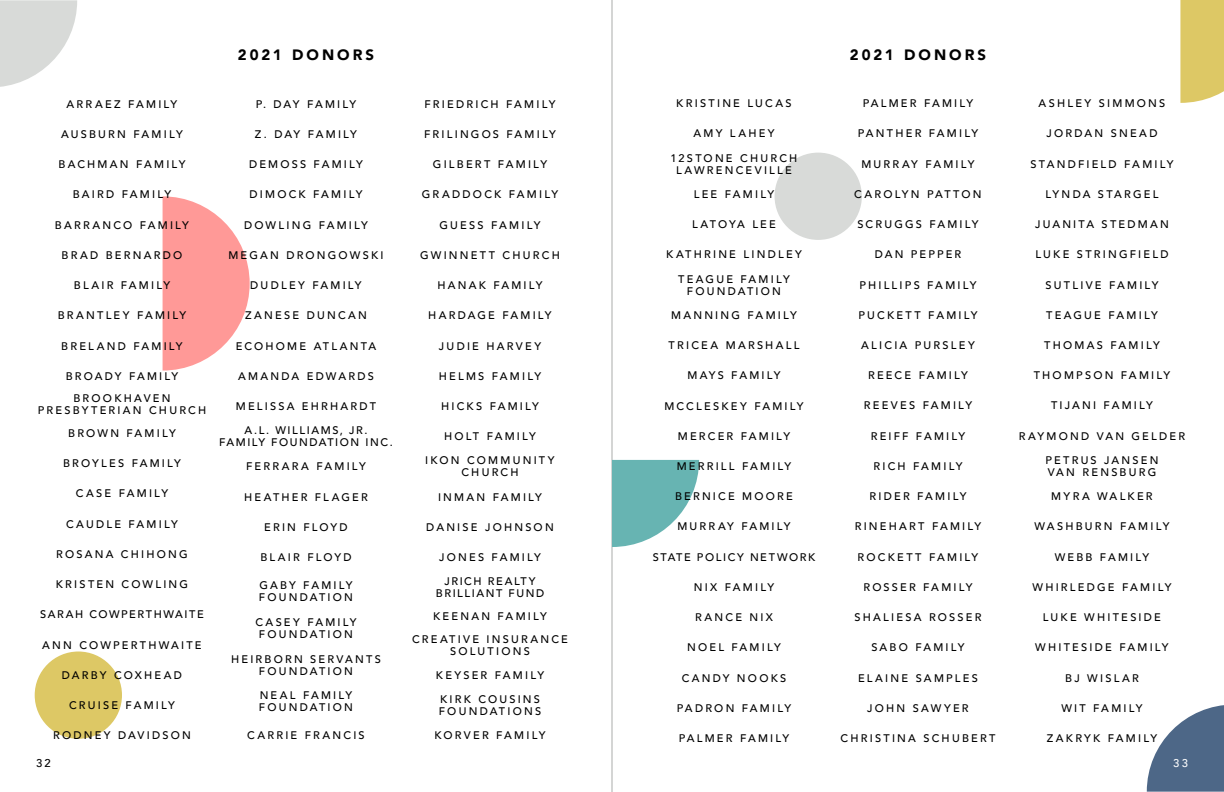
<style>
.page{position:relative;width:1224px;height:792px;background:#fff}
.page>*{position:absolute;margin:0;border:0;box-sizing:border-box;transform-origin:0 0}
.t1{font:900 15px "Avenir";letter-spacing:.2em;color:#000}
.t2{font:500 11.3px "Avenir";color:#000}
.t3{font:500 11.3px "Avenir";color:#fff}
.t4{font:500 11px/12px "Avenir";letter-spacing:.2em;color:#000;text-align:center}
.t5{font:500 11px/12px "Avenir";letter-spacing:.14em;color:#000;text-align:center}
.t6{font:500 11px/12px "Avenir";letter-spacing:.145em;color:#000;text-align:center}
.t7{font:500 11px "Avenir";letter-spacing:.17em;color:#000}
.t8{font:500 11px "Avenir";letter-spacing:.18em;color:#000}
</style>
<div class="page">
<hr style="left:612px;top:0;width:1px;height:792px;background:#c7c9c7">
<svg style="left:163px;top:196px;width:87px;height:175px"></svg>
<div style="left:35px;top:652px;width:87px;height:87px;background:#ddc865;border-radius:50%"></div>
<svg style="left:0;top:0;width:77px;height:87px"></svg>
<div style="left:1180px;top:0;width:44px;height:103px;background:#ddc865"></div>
<div style="left:775px;top:153px;width:87px;height:87px;background:#d8dad8;border-radius:50%"></div>
<svg style="left:612px;top:460px;width:87px;height:87px"></svg>
<svg style="left:1147px;top:705px;width:77px;height:87px"></svg>
<h1 class="t1" style="left:238px;top:42px;width:138px">2021 DONORS</h1>
<p class="t4" style="left:67px;top:97px;width:112px">ARRAEZ FAMILY</p>
<p class="t4" style="left:61px;top:127px;width:123px">AUSBURN FAMILY</p>
<p class="t4" style="left:59px;top:158px;width:128px">BACHMAN FAMILY</p>
<p class="t4" style="left:73px;top:188px;width:100px">BAIRD FAMILY</p>
<p class="t4" style="left:55px;top:218px;width:136px">BARRANCO FAMILY</p>
<p class="t4" style="left:62px;top:248px;width:122px">BRAD BERNARDO</p>
<p class="t4" style="left:74px;top:279px;width:98px">BLAIR FAMILY</p>
<p class="t4" style="left:58px;top:309px;width:130px">BRANTLEY FAMILY</p>
<p class="t4" style="left:61px;top:339px;width:123px">BRELAND FAMILY</p>
<p class="t4" style="left:66px;top:364px;width:114px;line-height:22.6px">BROADY FAMILY<br>BROOKHAVEN</p>
<p class="t4" style="left:38px;top:399px;width:170px;line-height:22.6px">PRESBYTERIAN CHURCH<br>BROWN FAMILY</p>
<p class="t4" style="left:63px;top:457px;width:119px">BROYLES FAMILY</p>
<p class="t4" style="left:76px;top:487px;width:94px">CASE FAMILY</p>
<p class="t4" style="left:66px;top:517px;width:113px">CAUDLE FAMILY</p>
<p class="t4" style="left:56px;top:548px;width:133px">ROSANA CHIHONG</p>
<p class="t4" style="left:56px;top:578px;width:134px">KRISTEN COWLING</p>
<p class="t5" style="left:40px;top:608px;width:165px">SARAH COWPERTHWAITE</p>
<p class="t4" style="left:42px;top:638px;width:161px">ANN COWPERTHWAITE</p>
<p class="t4" style="left:62px;top:668px;width:122px">DARBY COXHEAD</p>
<p class="t4" style="left:69px;top:699px;width:107px">CRUISE FAMILY</p>
<p class="t4" style="left:53px;top:729px;width:139px">RODNEY DAVIDSON</p>
<p class="t7" style="left:256px;top:94px;width:102px">P. DAY FAMILY</p>
<p class="t7" style="left:255px;top:124px;width:104px">Z. DAY FAMILY</p>
<p class="t4" style="left:249px;top:158px;width:115px">DEMOSS FAMILY</p>
<p class="t4" style="left:249px;top:188px;width:115px">DIMOCK FAMILY</p>
<p class="t4" style="left:244px;top:218px;width:125px">DOWLING FAMILY</p>
<p class="t4" style="left:228px;top:248px;width:157px">MEGAN DRONGOWSKI</p>
<p class="t4" style="left:250px;top:279px;width:113px">DUDLEY FAMILY</p>
<p class="t4" style="left:245px;top:309px;width:123px">ZANESE DUNCAN</p>
<p class="t4" style="left:236px;top:339px;width:142px">ECOHOME ATLANTA</p>
<p class="t4" style="left:238px;top:369px;width:137px">AMANDA EDWARDS</p>
<p class="t4" style="left:236px;top:400px;width:142px">MELISSA EHRHARDT</p>
<p class="t5" style="left:219px;top:424px;width:175px">A.L. WILLIAMS, JR.<br>FAMILY FOUNDATION INC.</p>
<p class="t4" style="left:246px;top:460px;width:121px">FERRARA FAMILY</p>
<p class="t4" style="left:244px;top:490px;width:125px">HEATHER FLAGER</p>
<p class="t4" style="left:264px;top:521px;width:85px">ERIN FLOYD</p>
<p class="t4" style="left:260px;top:551px;width:93px">BLAIR FLOYD</p>
<p class="t4" style="left:259px;top:578px;width:96px;text-align:left">GABY FAMILY<br>FOUNDATION</p>
<p class="t4" style="left:255px;top:615px;width:103px">CASEY FAMILY<br>FOUNDATION</p>
<p class="t4" style="left:231px;top:652px;width:151px">HEIRBORN SERVANTS<br>FOUNDATION</p>
<p class="t4" style="left:259px;top:689px;width:96px;text-align:left">NEAL FAMILY<br>FOUNDATION</p>
<p class="t4" style="left:247px;top:729px;width:119px">CARRIE FRANCIS</p>
<p class="t4" style="left:425px;top:97px;width:132px">FRIEDRICH FAMILY</p>
<p class="t4" style="left:424px;top:127px;width:133px">FRILINGOS FAMILY</p>
<p class="t4" style="left:433px;top:158px;width:116px">GILBERT FAMILY</p>
<p class="t4" style="left:422px;top:188px;width:138px">GRADDOCK FAMILY</p>
<p class="t4" style="left:440px;top:218px;width:102px">GUESS FAMILY</p>
<p class="t4" style="left:420px;top:248px;width:141px">GWINNETT CHURCH</p>
<p class="t4" style="left:437px;top:279px;width:107px">HANAK FAMILY</p>
<p class="t4" style="left:428px;top:309px;width:125px">HARDAGE FAMILY</p>
<p class="t4" style="left:439px;top:339px;width:104px">JUDIE HARVEY</p>
<p class="t4" style="left:439px;top:369px;width:104px">HELMS FAMILY</p>
<p class="t4" style="left:441px;top:400px;width:99px">HICKS FAMILY</p>
<p class="t4" style="left:444px;top:430px;width:93px">HOLT FAMILY</p>
<p class="t4" style="left:425px;top:454px;width:131px">IKON COMMUNITY<br>CHURCH</p>
<p class="t4" style="left:438px;top:490px;width:106px">INMAN FAMILY</p>
<p class="t4" style="left:426px;top:521px;width:129px">DANISE JOHNSON</p>
<p class="t4" style="left:439px;top:551px;width:103px">JONES FAMILY</p>
<p class="t6" style="left:436px;top:575px;width:110px">JRICH REALTY<br>BRILLIANT FUND</p>
<p class="t4" style="left:412px;top:604px;width:158px;line-height:22.6px">KEENAN FAMILY<br>CREATIVE INSURANCE</p>
<p class="t4" style="left:450px;top:644px;width:81px">SOLUTIONS</p>
<p class="t4" style="left:436px;top:668px;width:110px">KEYSER FAMILY</p>
<p class="t4" style="left:439px;top:693px;width:104px;text-align:left">KIRK COUSINS<br>FOUNDATIONS</p>
<p class="t4" style="left:435px;top:729px;width:112px">KORVER FAMILY</p>
<p class="t4" style="left:676px;top:97px;width:117px">KRISTINE LUCAS</p>
<p class="t4" style="left:693px;top:127px;width:83px">AMY LAHEY</p>
<p class="t4" style="left:671px;top:151px;width:128px">12STONE CHURCH<br>LAWRENCEVILLE</p>
<p class="t4" style="left:694px;top:187px;width:82px">LEE FAMILY</p>
<p class="t8" style="left:692px;top:215px;width:85px">LATOYA LEE</p>
<p class="t4" style="left:666px;top:248px;width:137px">KATHRINE LINDLEY</p>
<p class="t4" style="left:678px;top:272px;width:113px">TEAGUE FAMILY<br>FOUNDATION</p>
<p class="t4" style="left:671px;top:308px;width:127px">MANNING FAMILY</p>
<p class="t4" style="left:669px;top:339px;width:132px">TRICEA MARSHALL</p>
<p class="t4" style="left:687px;top:369px;width:95px">MAYS FAMILY</p>
<p class="t4" style="left:664px;top:399px;width:141px">MCCLESKEY FAMILY</p>
<p class="t4" style="left:678px;top:429px;width:114px">MERCER FAMILY</p>
<p class="t4" style="left:677px;top:460px;width:116px">MERRILL FAMILY</p>
<p class="t4" style="left:675px;top:490px;width:120px">BERNICE MOORE</p>
<p class="t4" style="left:677px;top:520px;width:115px">MURRAY FAMILY</p>
<p class="t5" style="left:653px;top:550px;width:164px">STATE POLICY NETWORK</p>
<p class="t4" style="left:694px;top:581px;width:82px">NIX FAMILY</p>
<p class="t4" style="left:695px;top:611px;width:79px">RANCE NIX</p>
<p class="t4" style="left:687px;top:641px;width:95px">NOEL FAMILY</p>
<p class="t4" style="left:682px;top:671px;width:106px">CANDY NOOKS</p>
<p class="t4" style="left:677px;top:701px;width:116px">PADRON FAMILY</p>
<p class="t4" style="left:679px;top:732px;width:112px">PALMER FAMILY</p>
<h1 class="t1" style="left:850px;top:42px;width:138px">2021 DONORS</h1>
<p class="t4" style="left:863px;top:97px;width:112px">PALMER FAMILY</p>
<p class="t4" style="left:858px;top:127px;width:122px">PANTHER FAMILY</p>
<p class="t4" style="left:861px;top:157px;width:115px">MURRAY FAMILY</p>
<p class="t4" style="left:854px;top:187px;width:129px">CAROLYN PATTON</p>
<p class="t4" style="left:857px;top:218px;width:123px">SCRUGGS FAMILY</p>
<p class="t4" style="left:875px;top:248px;width:88px">DAN PEPPER</p>
<p class="t4" style="left:859px;top:278px;width:119px">PHILLIPS FAMILY</p>
<p class="t4" style="left:858px;top:308px;width:121px">PUCKETT FAMILY</p>
<p class="t4" style="left:861px;top:339px;width:115px">ALICIA PURSLEY</p>
<p class="t4" style="left:868px;top:369px;width:101px">REECE FAMILY</p>
<p class="t4" style="left:864px;top:399px;width:110px">REEVES FAMILY</p>
<p class="t4" style="left:871px;top:429px;width:96px">REIFF FAMILY</p>
<p class="t4" style="left:873px;top:460px;width:91px">RICH FAMILY</p>
<p class="t4" style="left:869px;top:490px;width:99px">RIDER FAMILY</p>
<p class="t4" style="left:855px;top:520px;width:128px">RINEHART FAMILY</p>
<p class="t4" style="left:858px;top:550px;width:122px">ROCKETT FAMILY</p>
<p class="t4" style="left:863px;top:580px;width:111px">ROSSER FAMILY</p>
<p class="t4" style="left:855px;top:611px;width:128px">SHALIESA ROSSER</p>
<p class="t4" style="left:871px;top:641px;width:95px">SABO FAMILY</p>
<p class="t4" style="left:858px;top:671px;width:121px">ELAINE SAMPLES</p>
<p class="t4" style="left:867px;top:701px;width:103px">JOHN SAWYER</p>
<p class="t4" style="left:841px;top:732px;width:156px">CHRISTINA SCHUBERT</p>
<p class="t4" style="left:1039px;top:97px;width:128px">ASHLEY SIMMONS</p>
<p class="t4" style="left:1046px;top:127px;width:113px">JORDAN SNEAD</p>
<p class="t4" style="left:1030px;top:157px;width:145px">STANDFIELD FAMILY</p>
<p class="t4" style="left:1046px;top:187px;width:114px">LYNDA STARGEL</p>
<p class="t4" style="left:1035px;top:218px;width:135px">JUANITA STEDMAN</p>
<p class="t4" style="left:1035px;top:248px;width:135px">LUKE STRINGFIELD</p>
<p class="t4" style="left:1046px;top:278px;width:114px">SUTLIVE FAMILY</p>
<p class="t4" style="left:1046px;top:308px;width:113px">TEAGUE FAMILY</p>
<p class="t4" style="left:1044px;top:339px;width:117px">THOMAS FAMILY</p>
<p class="t4" style="left:1034px;top:369px;width:138px">THOMPSON FAMILY</p>
<p class="t4" style="left:1051px;top:399px;width:103px">TIJANI FAMILY</p>
<p class="t4" style="left:1019px;top:429px;width:168px">RAYMOND VAN GELDER</p>
<p class="t4" style="left:1046px;top:454px;width:114px;text-align:left">PETRUS JANSEN<br>VAN RENSBURG</p>
<p class="t4" style="left:1051px;top:490px;width:103px">MYRA WALKER</p>
<p class="t4" style="left:1035px;top:520px;width:136px">WASHBURN FAMILY</p>
<p class="t4" style="left:1055px;top:550px;width:96px">WEBB FAMILY</p>
<p class="t4" style="left:1033px;top:580px;width:140px">WHIRLEDGE FAMILY</p>
<p class="t4" style="left:1043px;top:611px;width:120px">LUKE WHITESIDE</p>
<p class="t4" style="left:1035px;top:641px;width:135px">WHITESIDE FAMILY</p>
<p class="t4" style="left:1065px;top:671px;width:75px">BJ WISLAR</p>
<p class="t4" style="left:1061px;top:701px;width:83px">WIT FAMILY</p>
<p class="t4" style="left:1047px;top:732px;width:112px">ZAKRYK FAMILY</p>
<p class="t2" style="left:36px;top:754px;width:16px">32</p>
<p class="t3" style="left:1173px;top:754px;width:16px">33</p>
</div>
